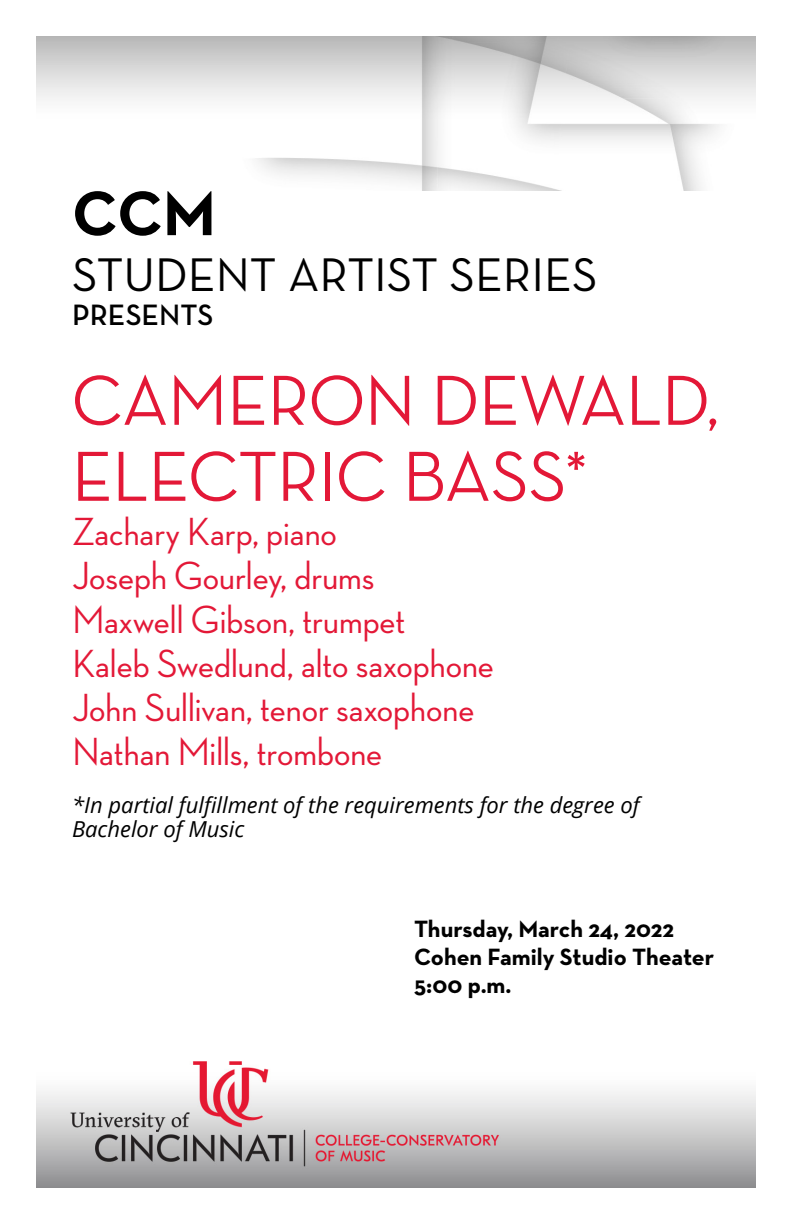
<style>
.page{position:relative;width:792px;height:1224px;background:#fff}
.page>*{position:absolute;margin:0;border:0;box-sizing:border-box;transform-origin:0 0}
.Concert_Title{font:500 72px/76px "Neutra Disp";color:#e31837}
.Page_Intro{font:700 64px "Neutra Text";color:#000}
.Page_Intro-2{font:48px "Neutra Text";color:#000}
.Concert_Title-2{font:500 40px "Neutra Disp";color:#e31837}
.Page_Intro-3{font:600 30px "Neutra Text";color:#000}
.Date_Venue_Time{font:700 24px/28px "Neutra Text";color:#000}
.Concert_Title-3{font:italic 22px/24px "Open Sans";color:#000}
</style>
<div class="page">
<img style="left:36px;top:36px;width:720px;height:154px">
<img style="left:36px;top:1061px;width:720px;height:127px">
<h1 class="Page_Intro" style="left:72px;top:173px;width:145px">CCM</h1>
<h1 class="Page_Intro-2" style="left:72px;top:246px;width:527px">STUDENT ARTIST SERIES</h1>
<h1 class="Page_Intro-3" style="left:72px;top:297px;width:143px">PRESENTS</h1>
<h1 class="Concert_Title" style="left:72px;top:363px;width:649px">CAMERON DEWALD,<br>ELECTRIC BASS*</h1>
<h1 class="Concert_Title-2" style="left:72px;top:509px;width:266px">Zachary Karp, piano</h1>
<h1 class="Concert_Title-2" style="left:72px;top:553px;width:304px">Joseph Gourley, drums</h1>
<h1 class="Concert_Title-2" style="left:72px;top:597px;width:335px">Maxwell Gibson, trumpet</h1>
<h1 class="Concert_Title-2" style="left:72px;top:641px;width:423px">Kaleb Swedlund, alto saxophone</h1>
<h1 class="Concert_Title-2" style="left:72px;top:685px;width:404px">John Sullivan, tenor saxophone</h1>
<h1 class="Concert_Title-2" style="left:72px;top:729px;width:312px">Nathan Mills, trombone</h1>
<h1 class="Concert_Title-3" style="left:72px;top:792px;width:569px">*In partial fulfillment of the requirements for the degree of<br>Bachelor of Music</h1>
<h3 class="Date_Venue_Time" style="left:414px;top:914px;width:261px">Thursday, March 24, 2022</h3>
<h3 class="Date_Venue_Time" style="left:414px;top:942px;width:302px">Cohen Family Studio Theater<br>5:00 p.m.</h3>
</div>
